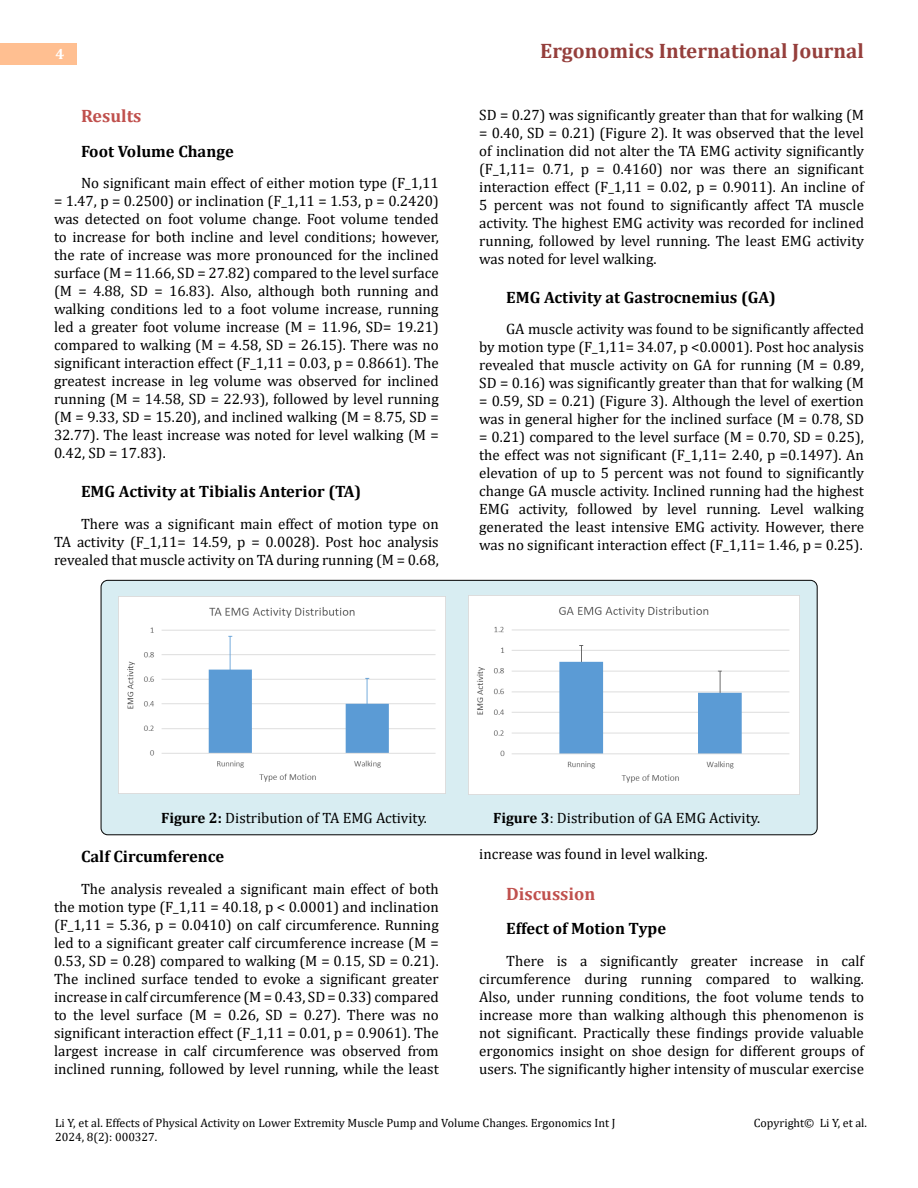
<style>
.page{position:relative;width:918px;height:1188px;background:#fff}
.page>*{position:absolute;margin:0;border:0;box-sizing:border-box;transform-origin:0 0}
.t1{font:700 21px "Cambria";color:#953f3c}
.t2{font:700 18px "Cambria";color:#c0504d}
.t3{font:700 16.5px "Cambria";color:#000}
.t4{font:15px/18px "Cambria";color:#000;text-align:justify}
.t5{font:700 15px "Cambria";color:#fff}
.t6{font:12px/14.4px "Cambria";color:#000}
.s1{font-weight:700}
</style>
<div class="page">
<div style="left:0;top:43px;width:76px;height:21px;background:#ffbf91"></div>
<div style="left:101px;top:580px;width:716px;height:255px;background:#d8edf2;border-radius:7px"></div>
<div style="left:101px;top:580px;width:717px;height:255px;border:1px solid #000;border-radius:7px"></div>
<img style="left:118px;top:597px;width:327px;height:196px">
<img style="left:468px;top:595px;width:332px;height:199px">
<p class="t5" style="left:56px;top:44px;width:10px">4</p>
<h1 class="t1" style="left:540px;top:36px;width:325px">Ergonomics International Journal</h1>
<p class="t2" style="left:81px;top:103px;width:62px">Results</p>
<p class="t3" style="left:81px;top:139px;width:154px">Foot Volume Change</p>
<p class="t4" style="left:54px;top:174px;width:386px;text-indent:27px">No significant main effect of either motion type (F_1,11 = 1.47, p = 0.2500) or inclination (F_1,11 = 1.53, p = 0.2420) was detected on foot volume change. Foot volume tended to increase for both incline and level conditions; however, the rate of increase was more pronounced for the inclined surface (M = 11.66, SD = 27.82) compared to the level surface (M = 4.88, SD = 16.83). Also, although both running and walking conditions led to a foot volume increase, running led a greater foot volume increase (M = 11.96, SD= 19.21) compared to walking (M = 4.58, SD = 26.15). There was no significant interaction effect (F_1,11 = 0.03, p = 0.8661). The greatest increase in leg volume was observed for inclined running (M = 14.58, SD = 22.93), followed by level running (M = 9.33, SD = 15.20), and inclined walking (M = 8.75, SD = 32.77). The least increase was noted for level walking (M = 0.42, SD = 17.83).</p>
<p class="t3" style="left:81px;top:480px;width:282px">EMG Activity at Tibialis Anterior (TA)</p>
<p class="t4" style="left:54px;top:514px;width:386px;text-indent:27px">There was a significant main effect of motion type on TA activity (F_1,11= 14.59, p = 0.0028). Post hoc analysis revealed that muscle activity on TA during running (M = 0.68,</p>
<p class="t4" style="left:479px;top:105px;width:386px">SD = 0.27) was significantly greater than that for walking (M = 0.40, SD = 0.21) (Figure 2). It was observed that the level of inclination did not alter the TA EMG activity significantly (F_1,11= 0.71, p = 0.4160) nor was there an significant interaction effect (F_1,11 = 0.02, p = 0.9011). An incline of 5 percent was not found to significantly affect TA muscle activity. The highest EMG activity was recorded for inclined running, followed by level running. The least EMG activity was noted for level walking.</p>
<p class="t3" style="left:506px;top:285px;width:271px">EMG Activity at Gastrocnemius (GA)</p>
<p class="t4" style="left:479px;top:320px;width:386px;text-indent:27px">GA muscle activity was found to be significantly affected by motion type (F_1,11= 34.07, p &lt;0.0001). Post hoc analysis revealed that muscle activity on GA for running (M = 0.89, SD = 0.16) was significantly greater than that for walking (M = 0.59, SD = 0.21) (Figure 3). Although the level of exertion was in general higher for the inclined surface (M = 0.78, SD = 0.21) compared to the level surface (M = 0.70, SD = 0.25), the effect was not significant (F_1,11= 2.40, p =0.1497). An elevation of up to 5 percent was not found to significantly change GA muscle activity. Inclined running had the highest EMG activity, followed by level running. Level walking generated the least intensive EMG activity. However, there was no significant interaction effect (F_1,11= 1.46, p = 0.25).</p>
<p class="t4" style="left:161px;top:809px;width:267px"><span class="s1">Figure 2:</span> Distribution of TA EMG Activity.</p>
<p class="t4" style="left:493px;top:809px;width:269px"><span class="s1">Figure 3</span>: Distribution of GA EMG Activity.</p>
<p class="t3" style="left:81px;top:845px;width:145px">Calf Circumference</p>
<p class="t4" style="left:54px;top:880px;width:386px;text-indent:27px">The analysis revealed a significant main effect of both the motion type (F_1,11 = 40.18, p &lt; 0.0001) and inclination (F_1,11 = 5.36, p = 0.0410) on calf circumference. Running led to a significant greater calf circumference increase (M = 0.53, SD = 0.28) compared to walking (M = 0.15, SD = 0.21).<br>The inclined surface tended to evoke a significant greater increase in calf circumference (M = 0.43, SD = 0.33) compared to the level surface (M = 0.26, SD = 0.27). There was no significant interaction effect (F_1,11 = 0.01, p = 0.9061). The largest increase in calf circumference was observed from inclined running, followed by level running, while the least</p>
<p class="t4" style="left:479px;top:845px;width:230px">increase was found in level walking.</p>
<p class="t2" style="left:506px;top:881px;width:91px">Discussion</p>
<p class="t3" style="left:506px;top:917px;width:161px">Effect of Motion Type</p>
<p class="t4" style="left:479px;top:952px;width:386px;text-indent:27px">There is a significantly greater increase in calf circumference during running compared to walking.<br>Also, under running conditions, the foot volume tends to increase more than walking although this phenomenon is not significant. Practically these findings provide valuable ergonomics insight on shoe design for different groups of users. The significantly higher intensity of muscular exercise</p>
<p class="t6" style="left:55px;top:1115px;width:562px">Li Y, et al. Effects of Physical Activity on Lower Extremity Muscle Pump and Volume Changes. Ergonomics Int J<br>2024, 8(2): 000327.</p>
<p class="t6" style="left:754px;top:1115px;width:115px">Copyright© Li Y, et al.</p>
</div>
